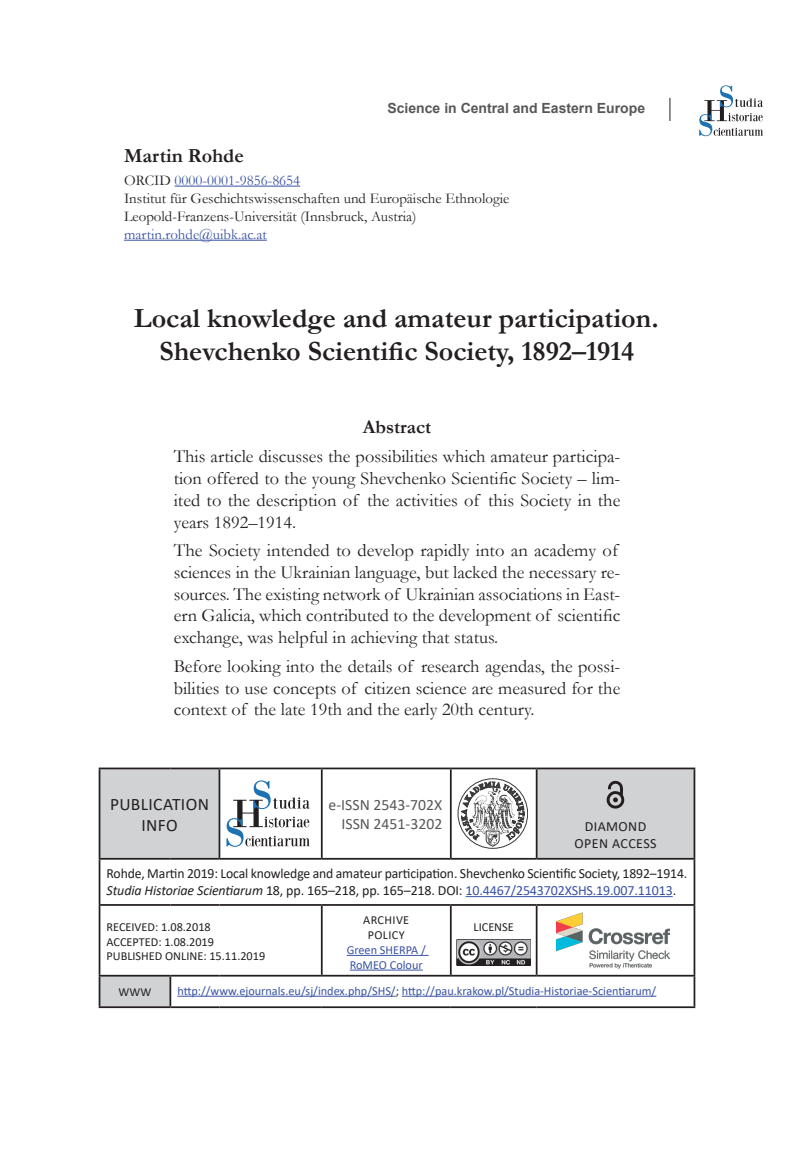
<style>
.page{position:relative;width:794px;height:1166px;background:#fff}
.page>*{position:absolute;margin:0;border:0;box-sizing:border-box;transform-origin:0 0}
.Tytuł{font:700 28px/33.2px "Garamond";color:#231f20;text-align:center}
.Autor{font:700 20.12px "Garamond";color:#231f20}
.Abstract_--_Tytul{font:700 19.25px "Garamond";color:#231f20}
.Abstract_--_Tekst{font:18.38px/21.9px "Garamond";color:#231f20;text-align:justify}
.Bez_wciecia_--_Polsk{font:17.5px/21px "Calibri";letter-spacing:.02em;color:#231f20;text-align:center}
.Bez_wciecia_--_Polsk-2{font:15.75px "Calibri";color:#57585a}
.Afilacja{font:14.88px "Garamond";color:#231f20}
.Afilacja-2{font:14.88px "Garamond";color:#3a53a3}
.Bez_wciecia_--_Polsk-3{font:14px/16.8px "Calibri";letter-spacing:-.01em;color:#231f20}
.Bez_wciecia_--_Polsk-4{font:700 14px "Arial";color:#57585a}
.Bez_wciecia_--_Polsk-5{font:14px/17.5px "Calibri";letter-spacing:.03em;color:#231f20;text-align:center}
.t1{font:12.25px/14.7px "Calibri";color:#3a53a3}
.Bez_wciecia_--_Polsk-6{font:12.25px "Calibri";color:#231f20}
.Bez_wciecia_--_Polsk-7{font:12.25px/15.2px "Calibri";letter-spacing:.03em;color:#231f20;text-align:center}
.s1{color:#231f20}
.s2{font-style:italic}
.s3{color:#3a53a3}
</style>
<div class="page">
<svg style="left:669px;top:98px;width:1px;height:23px"></svg>
<svg style="left:699px;top:85px;width:64px;height:51px"></svg>
<hr style="left:175px;top:186px;width:125px;height:1px;background:#3a53a3">
<hr style="left:124px;top:240px;width:143px;height:1px;background:#3a53a3">
<svg style="left:100px;top:769px;width:593px;height:237px"></svg>
<hr style="left:99px;top:767px;width:71px;height:2px;background:#231f20">
<hr style="left:99px;top:769px;width:1px;height:89px;background:#231f20">
<hr style="left:170px;top:767px;width:49px;height:2px;background:#231f20">
<hr style="left:219px;top:767px;width:103px;height:2px;background:#231f20">
<hr style="left:219px;top:769px;width:1px;height:89px;background:#231f20">
<hr style="left:322px;top:767px;width:129px;height:2px;background:#231f20">
<hr style="left:321px;top:769px;width:2px;height:89px;background:#231f20">
<hr style="left:451px;top:767px;width:85px;height:2px;background:#231f20">
<hr style="left:450px;top:769px;width:2px;height:89px;background:#231f20">
<hr style="left:536px;top:767px;width:159px;height:2px;background:#231f20">
<hr style="left:536px;top:769px;width:1px;height:89px;background:#231f20">
<hr style="left:693px;top:769px;width:2px;height:89px;background:#231f20">
<hr style="left:99px;top:858px;width:71px;height:1px;background:#231f20">
<hr style="left:99px;top:859px;width:1px;height:45px;background:#231f20">
<hr style="left:170px;top:858px;width:49px;height:1px;background:#231f20">
<hr style="left:219px;top:858px;width:103px;height:1px;background:#231f20">
<hr style="left:322px;top:858px;width:129px;height:1px;background:#231f20">
<hr style="left:451px;top:858px;width:85px;height:1px;background:#231f20">
<hr style="left:536px;top:858px;width:159px;height:1px;background:#231f20">
<hr style="left:693px;top:859px;width:2px;height:45px;background:#231f20">
<hr style="left:99px;top:904px;width:71px;height:2px;background:#231f20">
<hr style="left:99px;top:906px;width:1px;height:69px;background:#231f20">
<hr style="left:170px;top:904px;width:49px;height:2px;background:#231f20">
<hr style="left:219px;top:904px;width:103px;height:2px;background:#231f20">
<hr style="left:322px;top:904px;width:129px;height:2px;background:#231f20">
<hr style="left:321px;top:906px;width:2px;height:69px;background:#231f20">
<hr style="left:451px;top:904px;width:85px;height:2px;background:#231f20">
<hr style="left:450px;top:906px;width:2px;height:69px;background:#231f20">
<hr style="left:536px;top:904px;width:159px;height:2px;background:#231f20">
<hr style="left:536px;top:906px;width:1px;height:69px;background:#231f20">
<hr style="left:693px;top:906px;width:2px;height:69px;background:#231f20">
<hr style="left:99px;top:975px;width:71px;height:1px;background:#231f20">
<hr style="left:99px;top:976px;width:1px;height:30px;background:#231f20">
<hr style="left:170px;top:975px;width:49px;height:1px;background:#231f20">
<hr style="left:169px;top:976px;width:2px;height:30px;background:#231f20">
<hr style="left:219px;top:975px;width:103px;height:1px;background:#231f20">
<hr style="left:322px;top:975px;width:129px;height:1px;background:#231f20">
<hr style="left:451px;top:975px;width:85px;height:1px;background:#231f20">
<hr style="left:536px;top:975px;width:159px;height:1px;background:#231f20">
<hr style="left:693px;top:976px;width:2px;height:30px;background:#231f20">
<hr style="left:99px;top:1006px;width:71px;height:2px;background:#231f20">
<hr style="left:170px;top:1006px;width:49px;height:2px;background:#231f20">
<hr style="left:219px;top:1006px;width:103px;height:2px;background:#231f20">
<hr style="left:322px;top:1006px;width:129px;height:2px;background:#231f20">
<hr style="left:451px;top:1006px;width:85px;height:2px;background:#231f20">
<hr style="left:536px;top:1006px;width:159px;height:2px;background:#231f20">
<svg style="left:226px;top:780px;width:84px;height:67px"></svg>
<svg style="left:461px;top:778px;width:63px;height:68px"></svg>
<img style="left:606px;top:781px;width:18px;height:27px">
<hr style="left:465px;top:896px;width:207px;height:1px;background:#3a53a3">
<hr style="left:347px;top:955px;width:81px;height:1px;background:#3a53a3">
<hr style="left:350px;top:969px;width:73px;height:1px;background:#3a53a3">
<img style="left:457px;top:939px;width:73px;height:26px">
<img style="left:556px;top:912px;width:113px;height:56px">
<hr style="left:177px;top:996px;width:219px;height:1px;background:#3a53a3">
<hr style="left:402px;top:996px;width:254px;height:1px;background:#3a53a3">
<p class="Bez_wciecia_--_Polsk-4" style="left:387px;top:99px;width:259px">Science in Central and Eastern Europe</p>
<p class="Autor" style="left:124px;top:142px;width:121px">Martin Rohde</p>
<p class="Afilacja-2" style="left:124px;top:170px;width:178px"><span class="s1">ORCID</span> 0000-0001-9856-8654</p>
<p class="Afilacja" style="left:124px;top:188px;width:387px">Institut für Geschichtswissenschaften und Europäische Ethnologie</p>
<p class="Afilacja" style="left:124px;top:206px;width:294px">Leopold-Franzens-Universität (Innsbruck, Austria)</p>
<p class="Afilacja-2" style="left:124px;top:224px;width:144px">martin.rohde@uibk.ac.at</p>
<p class="Tytuł" style="left:134px;top:301px;width:526px">Local knowledge and amateur participation.<br>Shevchenko Scientific Society, 1892–1914</p>
<p class="Abstract_--_Tytul" style="left:363px;top:413px;width:70px">Abstract</p>
<p class="Abstract_--_Tekst" style="left:174px;top:445px;width:448px">This article discusses the possibilities which amateur participa&shy;tion offered to the young Shevchenko Scientific Society – lim&shy;ited to the description of the activities of this Society in the years 1892–1914.</p>
<p class="Abstract_--_Tekst" style="left:174px;top:539px;width:448px;text-align:left">The Society intended to develop rapidly into an academy of sciences in the Ukrainian language, but lacked the necessary re&shy;sources. The existing network of Ukrainian associations in East&shy;ern Galicia, which contributed to the development of scientific exchange, was helpful in achieving that status.</p>
<p class="Abstract_--_Tekst" style="left:174px;top:654px;width:448px">Before looking into the details of research agendas, the possi&shy;bilities to use concepts of citizen science are measured for the context of the late 19th and the early 20th century.</p>
<p class="Bez_wciecia_--_Polsk" style="left:110px;top:793px;width:100px">PUBLICATION<br>INFO</p>
<p class="Bez_wciecia_--_Polsk-2" style="left:328px;top:794px;width:115px">e-ISSN 2543-702X</p>
<p class="Bez_wciecia_--_Polsk-2" style="left:341px;top:813px;width:102px">ISSN 2451-3202</p>
<p class="Bez_wciecia_--_Polsk-5" style="left:574px;top:817px;width:84px">DIAMOND<br>OPEN ACCESS</p>
<p class="Bez_wciecia_--_Polsk-3" style="left:107px;top:865px;width:582px">Rohde, Martin 2019: Local knowledge and amateur participation. Shevchenko Scientific Society, 1892–1914.<br><span class="s2">Studia Historiae Scientiarum</span> 18, pp. 165–218, pp. 165–218. DOI: <span class="s3">10.4467/2543702XSHS.19.007.11013</span>.</p>
<p class="Bez_wciecia_--_Polsk-6" style="left:107px;top:918px;width:106px">RECEIVED: 1.08.2018</p>
<p class="Bez_wciecia_--_Polsk-6" style="left:107px;top:933px;width:109px">ACCEPTED: 1.08.2019</p>
<p class="Bez_wciecia_--_Polsk-6" style="left:107px;top:948px;width:160px">PUBLISHED ONLINE: 15.11.2019</p>
<p class="Bez_wciecia_--_Polsk-7" style="left:363px;top:912px;width:48px">ARCHIVE<br>POLICY</p>
<p class="t1" style="left:347px;top:942px;width:81px">Green SHERPA /<br>RoMEO Colour</p>
<p class="Bez_wciecia_--_Polsk-6" style="left:473px;top:918px;width:42px">LICENSE</p>
<p class="Bez_wciecia_--_Polsk-6" style="left:119px;top:984px;width:34px">WWW</p>
<p class="t1" style="left:177px;top:983px;width:480px">http://www.ejournals.eu/sj/index.php/SHS/<span class="s1">;</span> http://pau.krakow.pl/Studia-Historiae-Scientiarum/</p>
</div>
